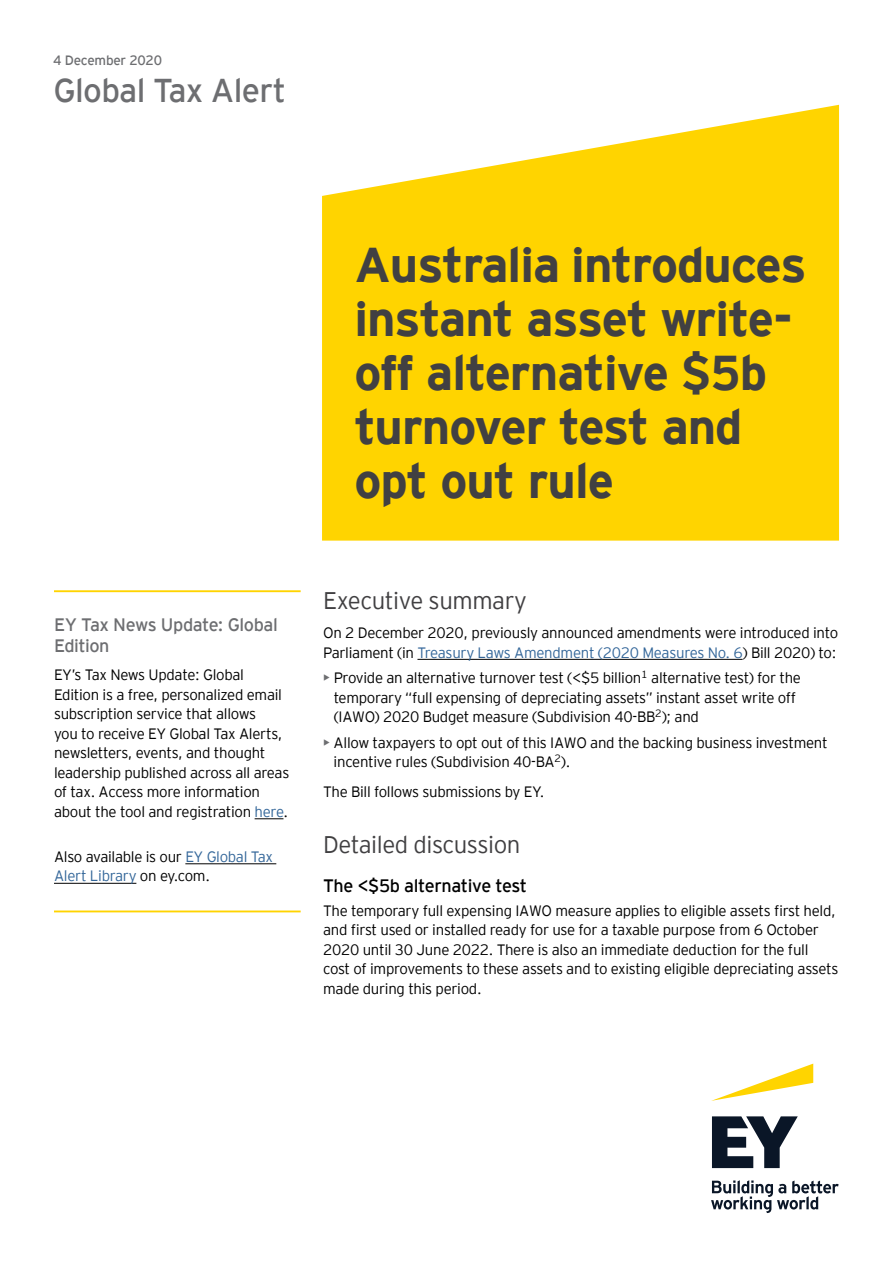
<style>
.page{position:relative;width:893px;height:1263px;background:#fff}
.page>*{position:absolute;margin:0;border:0;box-sizing:border-box;transform-origin:0 0}
.t1{font:700 48.75px/54px "EY Interstate";letter-spacing:-.02em;color:#414042}
.t2{font:33px "EY Interstate";letter-spacing:-.02em;color:#6d6e71}
.t3{font:300 24px "EY Interstate";letter-spacing:-.02em;color:#414042}
.t4{font:18px/21px "EY Interstate";letter-spacing:-.025em;color:#6d6e71}
.t5{font:18px "EY Interstate";letter-spacing:-.02em;color:#000}
.t6{font:300 15px/19.5px "EY Interstate";letter-spacing:-.02em;color:#000}
.t7{font:13.5px "EY Interstate";letter-spacing:-.02em;color:#6d6e71}
.s1{color:#369}
.s2{font-weight:400;color:#6d6e71}
</style>
<div class="page">
<svg style="left:322px;top:105px;width:517px;height:436px;background:#ffd81a"></svg>
<hr style="left:417px;top:659px;width:325px;height:1px;background:#000">
<hr style="left:54px;top:590px;width:247px;height:2px;background:#ffd400">
<svg style="left:255px;top:818px;width:28px;height:1px"></svg>
<hr style="left:185px;top:863px;width:91px;height:1px;background:#000">
<hr style="left:54px;top:883px;width:82px;height:1px;background:#000">
<hr style="left:54px;top:910px;width:247px;height:2px;background:#ffd400">
<svg style="left:711px;top:1063px;width:102px;height:38px"></svg>
<svg style="left:711px;top:1116px;width:128px;height:97px"></svg>
<p class="t7" style="left:53px;top:50px;width:110px">4 December 2020</p>
<h2 class="t2" style="left:53px;top:67px;width:234px">Global Tax Alert</h2>
<p class="t4" style="left:54px;top:613px;width:225px">EY Tax News Update: Global<br>Edition</p>
<p class="t6" style="left:54px;top:664px;width:237px">EY’s Tax News Update: Global Edition is a free, personalized email subscription service that allows<br>you to receive EY Global Tax Alerts, newsletters, events, and thought leadership published across all areas of tax. Access more information about the tool and registration <span class="s1">here</span>.</p>
<p class="t6" style="left:54px;top:846px;width:221px">Also available is our <span class="s1">EY Global Tax<br>Alert Library</span> on ey.com.</p>
<h1 class="t1" style="left:354px;top:235px;width:454px">Australia introduces instant asset write&shy;off alternative $5b turnover test and opt out rule</h1>
<h3 class="t3" style="left:323px;top:584px;width:205px">Executive summary</h3>
<p class="t6" style="left:323px;top:622px;width:516px">On 2 December 2020, previously announced amendments were introduced into<br>Parliament (in <span class="s1">Treasury Laws Amendment (2020 Measures No. 6</span>) Bill 2020) to:</p>
<p class="t6" style="left:334px;top:667px;width:469px;text-indent:-11px"><span class="s2">•</span> Provide an alternative turnover test (&lt;$5 billion<sup>1</sup> alternative test) for the temporary “full expensing of depreciating assets” instant asset write off (IAWO) 2020 Budget measure (Subdivision 40-BB<sup>2</sup>); and</p>
<p class="t6" style="left:334px;top:731px;width:495px;text-indent:-11px"><span class="s2">•</span> Allow taxpayers to opt out of this IAWO and the backing business investment incentive rules (Subdivision 40-BA<sup>2</sup>).</p>
<p class="t6" style="left:323px;top:781px;width:223px">The Bill follows submissions by EY.</p>
<h3 class="t3" style="left:323px;top:827px;width:199px">Detailed discussion</h3>
<p class="t5" style="left:323px;top:872px;width:205px">The &lt;$5b alternative test</p>
<p class="t6" style="left:323px;top:899px;width:517px">The temporary full expensing IAWO measure applies to eligible assets first held, and first used or installed ready for use for a taxable purpose from 6 October 2020 until 30 June 2022. There is also an immediate deduction for the full cost of improvements to these assets and to existing eligible depreciating assets made during this period.</p>
</div>
